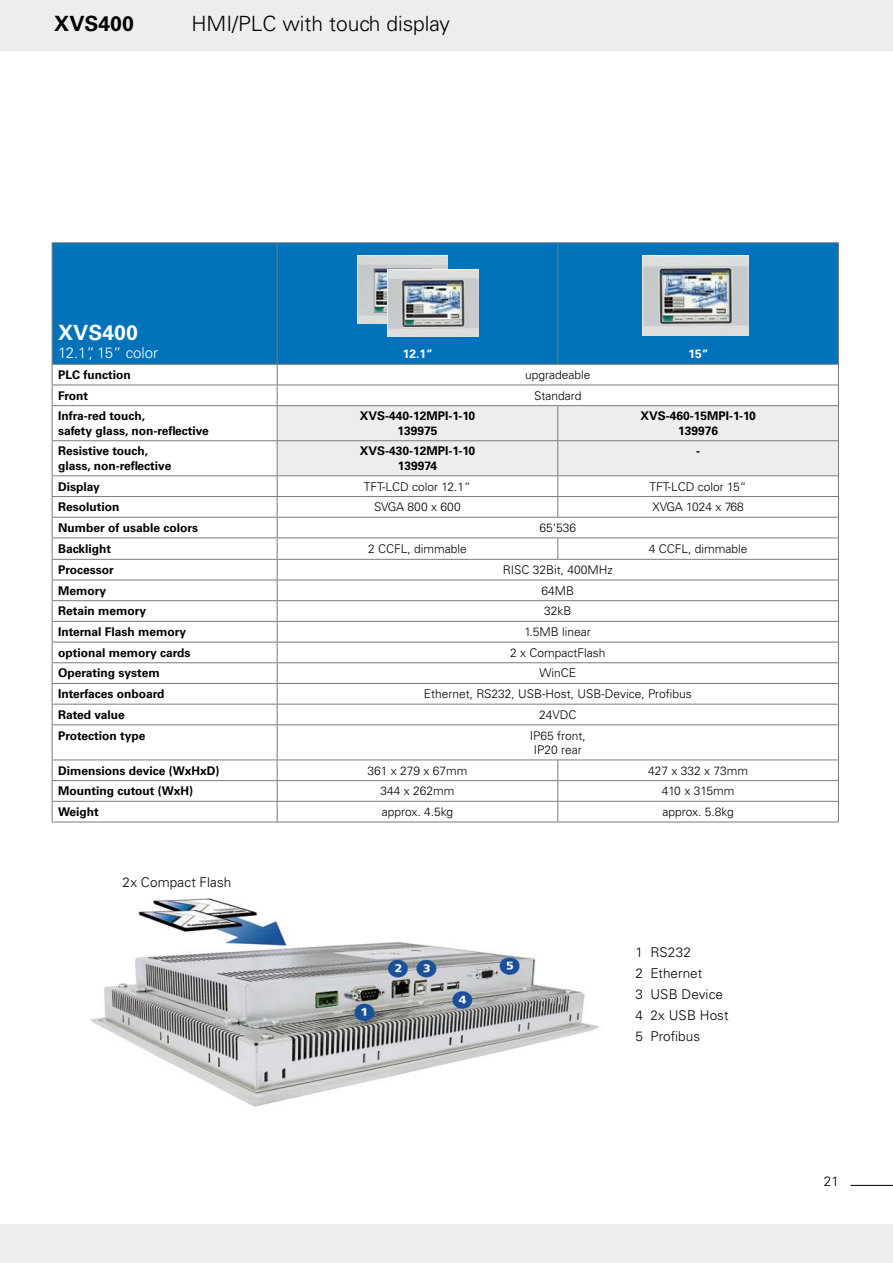
<style>
.page{position:relative;width:893px;height:1263px;background:#fff}
.page>*{position:absolute;margin:0;border:0;box-sizing:border-box;transform-origin:0 0}
.t1{font:300 21px "Univers LT Std";color:#000}
.t2{font:700 21px "Univers LT Std";color:#fff}
.t3{font:700 21px "Univers LT Std";color:#000}
.t4{font:300 15px "Univers LT Std";color:#fff}
.t5{font:300 13.5px/21px "Univers LT Std";letter-spacing:.005em;color:#000}
.t6{font:700 12px/14.4px "Univers LT Std";color:#000;text-align:center}
.t7{font:300 12px/14.4px "Univers LT Std";color:#000;text-align:center}
.t8{font:700 12px "Univers LT Std";color:#fff}
</style>
<div class="page">
<div style="left:0;top:1225px;width:893px;height:38px;background:#eceded"></div>
<div style="left:0;top:0;width:893px;height:50px;background:#eceded"></div>
<hr style="left:850px;top:1185px;width:43px;height:1px;background:#000">
<div style="left:53px;top:243px;width:785px;height:121px;background:#0072ba"></div>
<hr style="left:52px;top:242px;width:225px;height:1px;background:#797a7c">
<hr style="left:52px;top:243px;width:1px;height:121px;background:#797a7c">
<hr style="left:277px;top:242px;width:281px;height:1px;background:#797a7c">
<hr style="left:277px;top:243px;width:1px;height:121px;background:#797a7c">
<hr style="left:558px;top:242px;width:281px;height:1px;background:#797a7c">
<hr style="left:557px;top:243px;width:1px;height:121px;background:#797a7c">
<hr style="left:838px;top:243px;width:1px;height:121px;background:#797a7c">
<hr style="left:52px;top:364px;width:225px;height:1px;background:#797a7c">
<hr style="left:277px;top:364px;width:281px;height:1px;background:#797a7c">
<hr style="left:558px;top:364px;width:281px;height:1px;background:#797a7c">
<hr style="left:52px;top:385px;width:225px;height:1px;background:#797a7c">
<svg style="left:52px;top:365px;width:1px;height:40px"></svg>
<hr style="left:52px;top:405px;width:225px;height:1px;background:#797a7c">
<hr style="left:52px;top:406px;width:1px;height:34px;background:#797a7c">
<hr style="left:52px;top:440px;width:225px;height:1px;background:#797a7c">
<hr style="left:52px;top:441px;width:1px;height:34px;background:#797a7c">
<hr style="left:52px;top:475px;width:225px;height:1px;background:#797a7c">
<hr style="left:52px;top:496px;width:225px;height:1px;background:#797a7c">
<hr style="left:52px;top:517px;width:225px;height:1px;background:#797a7c">
<hr style="left:52px;top:537px;width:225px;height:1px;background:#797a7c">
<hr style="left:52px;top:559px;width:225px;height:1px;background:#797a7c">
<hr style="left:52px;top:580px;width:225px;height:1px;background:#797a7c">
<hr style="left:52px;top:600px;width:225px;height:1px;background:#797a7c">
<hr style="left:52px;top:621px;width:225px;height:1px;background:#797a7c">
<hr style="left:52px;top:642px;width:225px;height:1px;background:#797a7c">
<hr style="left:52px;top:662px;width:225px;height:1px;background:#797a7c">
<hr style="left:52px;top:683px;width:225px;height:1px;background:#797a7c">
<hr style="left:52px;top:704px;width:225px;height:1px;background:#797a7c">
<svg style="left:52px;top:476px;width:1px;height:248px"></svg>
<svg style="left:277px;top:365px;width:562px;height:359px"></svg>
<hr style="left:52px;top:724px;width:225px;height:1px;background:#797a7c">
<hr style="left:52px;top:725px;width:1px;height:34px;background:#797a7c">
<hr style="left:277px;top:724px;width:281px;height:1px;background:#797a7c">
<hr style="left:277px;top:725px;width:1px;height:34px;background:#797a7c">
<hr style="left:558px;top:724px;width:281px;height:1px;background:#797a7c">
<hr style="left:838px;top:725px;width:1px;height:34px;background:#797a7c">
<hr style="left:52px;top:759px;width:225px;height:1px;background:#797a7c">
<hr style="left:277px;top:759px;width:281px;height:1px;background:#797a7c">
<hr style="left:558px;top:759px;width:281px;height:1px;background:#797a7c">
<hr style="left:52px;top:780px;width:225px;height:1px;background:#797a7c">
<hr style="left:277px;top:780px;width:281px;height:1px;background:#797a7c">
<hr style="left:558px;top:780px;width:281px;height:1px;background:#797a7c">
<hr style="left:52px;top:801px;width:225px;height:1px;background:#797a7c">
<svg style="left:52px;top:760px;width:1px;height:62px"></svg>
<hr style="left:277px;top:801px;width:281px;height:1px;background:#797a7c">
<svg style="left:277px;top:760px;width:1px;height:62px"></svg>
<hr style="left:558px;top:801px;width:281px;height:1px;background:#797a7c">
<svg style="left:557px;top:760px;width:1px;height:62px"></svg>
<svg style="left:838px;top:760px;width:1px;height:62px"></svg>
<hr style="left:52px;top:822px;width:225px;height:1px;background:#797a7c">
<hr style="left:277px;top:822px;width:281px;height:1px;background:#797a7c">
<hr style="left:558px;top:822px;width:281px;height:1px;background:#797a7c">
<img style="left:90px;top:898px;width:509px;height:209px">
<img style="left:642px;top:255px;width:106px;height:80px">
<img style="left:358px;top:255px;width:89px;height:68px">
<img style="left:388px;top:269px;width:90px;height:68px">
<h1 class="t3" style="left:54px;top:12px;width:81px">XVS400</h1>
<h1 class="t1" style="left:191px;top:11px;width:260px">HMI/PLC with touch display</h1>
<h1 class="t2" style="left:58px;top:321px;width:81px">XVS400</h1>
<p class="t4" style="left:58px;top:344px;width:102px">12.1“, 15“ color</p>
<p class="t8" style="left:403px;top:347px;width:32px">12.1“</p>
<p class="t8" style="left:688px;top:347px;width:22px">15“</p>
<p class="t6" style="left:58px;top:368px;width:74px">PLC function</p>
<p class="t7" style="left:525px;top:367px;width:67px">upgradeable</p>
<p class="t6" style="left:58px;top:388px;width:32px">Front</p>
<p class="t7" style="left:534px;top:388px;width:49px">Standard</p>
<p class="t6" style="left:58px;top:409px;width:152px;text-align:left">Infra-red touch,<br>safety glass, non-reflective</p>
<p class="t6" style="left:360px;top:409px;width:117px">XVS-440-12MPI-1-10<br>139975</p>
<p class="t6" style="left:640px;top:409px;width:117px">XVS-460-15MPI-1-10<br>139976</p>
<p class="t6" style="left:58px;top:444px;width:115px;text-align:left">Resistive touch, glass, non-reflective</p>
<p class="t6" style="left:360px;top:444px;width:117px">XVS-430-12MPI-1-10<br>139974</p>
<p class="t6" style="left:696px;top:444px;width:5px">-</p>
<p class="t6" style="left:58px;top:479px;width:43px">Display</p>
<p class="t7" style="left:364px;top:479px;width:108px">TFT-LCD color 12.1“</p>
<p class="t7" style="left:650px;top:479px;width:98px">TFT-LCD color 15“</p>
<p class="t6" style="left:58px;top:500px;width:63px">Resolution</p>
<p class="t7" style="left:374px;top:500px;width:88px">SVGA 800 x 600</p>
<p class="t7" style="left:652px;top:500px;width:93px">XVGA 1024 x 768</p>
<p class="t6" style="left:58px;top:521px;width:142px">Number of usable colors</p>
<p class="t7" style="left:539px;top:520px;width:38px">65‘536</p>
<p class="t6" style="left:58px;top:541px;width:55px">Backlight</p>
<p class="t7" style="left:368px;top:541px;width:100px">2 CCFL, dimmable</p>
<p class="t7" style="left:649px;top:541px;width:100px">4 CCFL, dimmable</p>
<p class="t6" style="left:58px;top:563px;width:57px">Processor</p>
<p class="t7" style="left:503px;top:562px;width:112px">RISC 32Bit, 400MHz</p>
<p class="t6" style="left:58px;top:583px;width:49px">Memory</p>
<p class="t7" style="left:541px;top:583px;width:34px">64MB</p>
<p class="t6" style="left:58px;top:604px;width:90px">Retain memory</p>
<p class="t7" style="left:544px;top:604px;width:29px">32kB</p>
<p class="t6" style="left:58px;top:625px;width:129px">Internal Flash memory</p>
<p class="t7" style="left:525px;top:625px;width:68px">1.5MB linear</p>
<p class="t6" style="left:58px;top:645px;width:134px">optional memory cards</p>
<p class="t7" style="left:510px;top:645px;width:97px">2 x CompactFlash</p>
<p class="t6" style="left:58px;top:666px;width:103px">Operating system</p>
<p class="t7" style="left:539px;top:666px;width:38px">WinCE</p>
<p class="t6" style="left:58px;top:687px;width:108px">Interfaces onboard</p>
<p class="t7" style="left:424px;top:687px;width:270px">Ethernet, RS232, USB-Host, USB-Device, Profibus</p>
<p class="t6" style="left:58px;top:707px;width:68px">Rated value</p>
<p class="t7" style="left:539px;top:707px;width:39px">24VDC</p>
<p class="t6" style="left:58px;top:728px;width:89px">Protection type</p>
<p class="t7" style="left:530px;top:728px;width:58px">IP65 front,<br>IP20 rear</p>
<p class="t6" style="left:58px;top:763px;width:163px">Dimensions device (WxHxD)</p>
<p class="t7" style="left:367px;top:763px;width:102px">361 x 279 x 67mm</p>
<p class="t7" style="left:648px;top:763px;width:102px">427 x 332 x 73mm</p>
<p class="t6" style="left:58px;top:784px;width:137px">Mounting cutout (WxH)</p>
<p class="t7" style="left:380px;top:784px;width:76px">344 x 262mm</p>
<p class="t7" style="left:662px;top:784px;width:74px">410 x 315mm</p>
<p class="t6" style="left:58px;top:805px;width:42px">Weight</p>
<p class="t7" style="left:382px;top:804px;width:73px">approx. 4.5kg</p>
<p class="t7" style="left:662px;top:804px;width:73px">approx. 5.8kg</p>
<p class="t5" style="left:123px;top:872px;width:110px">2x Compact Flash</p>
<p class="t5" style="left:635px;top:942px;width:95px">1 RS232<br>2 Ethernet<br>3 USB Device<br>4 2x USB Host<br>5 Profibus</p>
<p class="t5" style="left:824px;top:1170px;width:17px">21</p>
</div>
